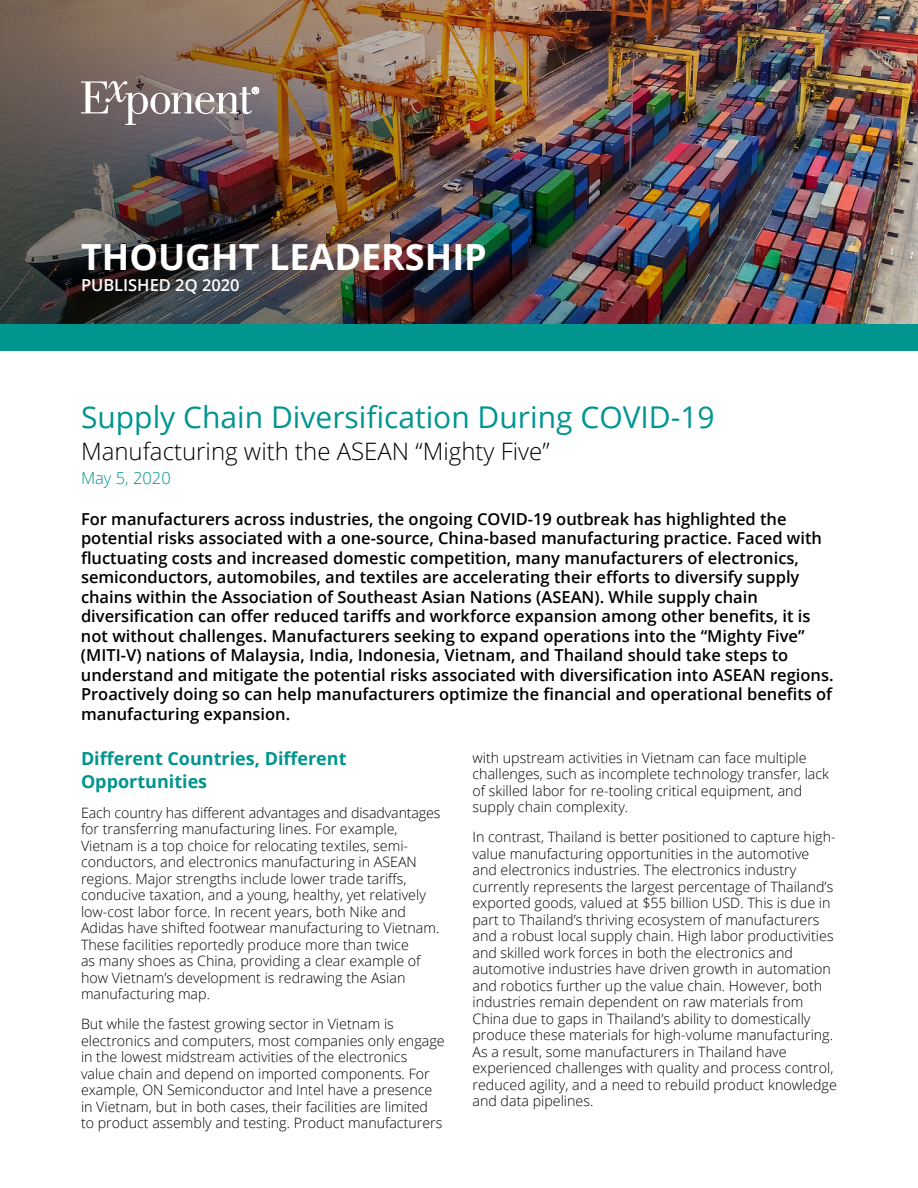
<style>
.page{position:relative;width:918px;height:1188px;background:#fff}
.page>*{position:absolute;margin:0;border:0;box-sizing:border-box;transform-origin:0 0}
.t1{font:700 36px "Open Sans";color:#fff}
.t2{font:30px "Open Sans";color:#00958f}
.t3{font:300 24px "Open Sans";color:#000}
.t4{font:700 18px/22.5px "Open Sans";color:#00958f}
.t5{font:600 16.5px/19.5px "Open Sans";color:#000}
.t6{font:600 16.5px "Open Sans";color:#fff}
.t7{font:300 16.5px "Open Sans";color:#00958f}
.t8{font:300 14.25px/16.5px "Open Sans";color:#000}
</style>
<div class="page">
<img style="left:0;top:0;width:918px;height:324px">
<div style="left:0;top:324px;width:918px;height:27px;background:#00958f"></div>
<svg style="left:81px;top:81px;width:178px;height:44px;background:#8f8687"></svg>
<h1 class="t1" style="left:81px;top:231px;width:407px">THOUGHT LEADERSHIP</h1>
<p class="t6" style="left:81px;top:274px;width:160px">PUBLISHED 2Q 2020</p>
<h2 class="t2" style="left:81px;top:397px;width:635px">Supply Chain Diversification During COVID-19</h2>
<h3 class="t3" style="left:81px;top:435px;width:470px">Manufacturing with the ASEAN “Mighty Five”</h3>
<p class="t7" style="left:81px;top:466px;width:91px">May 5, 2020</p>
<p class="t5" style="left:81px;top:509px;width:754px">For manufacturers across industries, the ongoing COVID-19 outbreak has highlighted the potential risks associated with a one-source, China-based manufacturing practice. Faced with fluctuating costs and increased domestic competition, many manufacturers of electronics, semiconductors, automobiles, and textiles are accelerating their efforts to diversify supply chains within the Association of Southeast Asian Nations (ASEAN). While supply chain diversification can offer reduced tariffs and workforce expansion among other benefits, it is not without challenges. Manufacturers seeking to expand operations into the “Mighty Five” (MITI-V) nations of Malaysia, India, Indonesia, Vietnam, and Thailand should take steps to understand and mitigate the potential risks associated with diversification into ASEAN regions.<br>Proactively doing so can help manufacturers optimize the financial and operational benefits of manufacturing expansion.</p>
<p class="t4" style="left:81px;top:747px;width:267px">Different Countries, Different<br>Opportunities</p>
<p class="t8" style="left:81px;top:804px;width:361px">Each country has different advantages and disadvantages for transferring manufacturing lines. For example, Vietnam is a top choice for relocating textiles, semi&shy;conductors, and electronics manufacturing in ASEAN regions. Major strengths include lower trade tariffs, conducive taxation, and a young, healthy, yet relatively low-cost labor force. In recent years, both Nike and Adidas have shifted footwear manufacturing to Vietnam.<br>These facilities reportedly produce more than twice<br>as many shoes as China, providing a clear example of how Vietnam’s development is redrawing the Asian manufacturing map.</p>
<p class="t8" style="left:81px;top:1016px;width:365px">But while the fastest growing sector in Vietnam is electronics and computers, most companies only engage in the lowest midstream activities of the electronics<br>value chain and depend on imported components. For example, ON Semiconductor and Intel have a presence in Vietnam, but in both cases, their facilities are limited to product assembly and testing. Product manufacturers</p>
<p class="t8" style="left:473px;top:749px;width:358px">with upstream activities in Vietnam can face multiple challenges, such as incomplete technology transfer, lack of skilled labor for re-tooling critical equipment, and supply chain complexity.</p>
<p class="t8" style="left:473px;top:828px;width:366px">In contrast, Thailand is better positioned to capture high&shy;value manufacturing opportunities in the automotive and electronics industries. The electronics industry currently represents the largest percentage of Thailand’s exported goods, valued at $55 billion USD. This is due in part to Thailand’s thriving ecosystem of manufacturers and a robust local supply chain. High labor productivities and skilled work forces in both the electronics and automotive industries have driven growth in automation and robotics further up the value chain. However, both industries remain dependent on raw materials from China due to gaps in Thailand’s ability to domestically produce these materials for high-volume manufacturing.<br>As a result, some manufacturers in Thailand have experienced challenges with quality and process control, reduced agility, and a need to rebuild product knowledge and data pipelines.</p>
</div>
